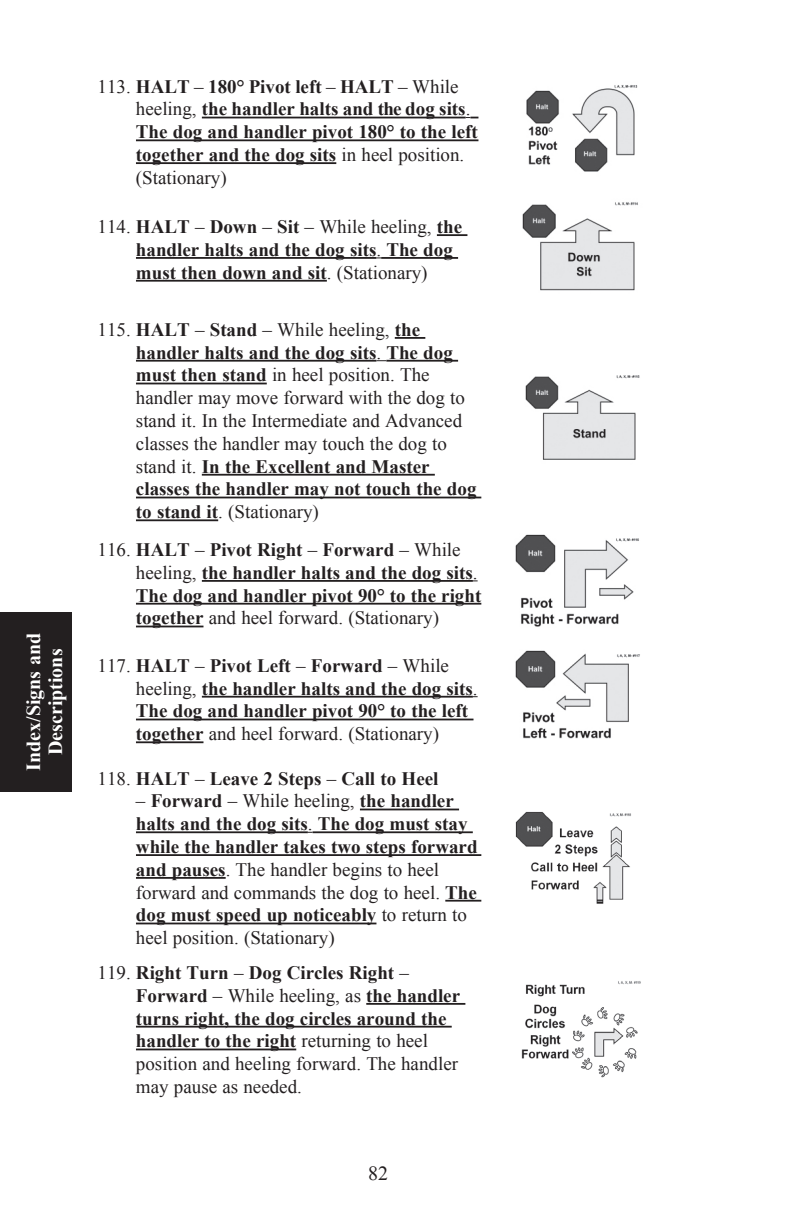
<style>
.page{position:relative;width:792px;height:1224px;background:#fff}
.page>*{position:absolute;margin:0;border:0;box-sizing:border-box;transform-origin:0 0}
.t1{font:700 20px/22px "Times New Roman";color:#fff;text-align:center}
.t2{font:20px "Times New Roman";color:#231f20}
.t3{font:700 19px/22.8px "Times New Roman";color:#231f20}
.t4{font:19px/22.8px "Times New Roman";color:#231f20}
.s1{font-weight:400}
.s2{font-weight:700}
</style>
<div class="page">
<hr style="left:202px;top:117px;width:264px;height:1px;background:#231f20">
<svg style="left:466px;top:117px;width:12px;height:1px"></svg>
<hr style="left:136px;top:139px;width:342px;height:2px;background:#231f20">
<hr style="left:136px;top:162px;width:200px;height:2px;background:#231f20">
<img style="left:526px;top:85px;width:112px;height:87px">
<hr style="left:437px;top:234px;width:30px;height:2px;background:#231f20">
<hr style="left:136px;top:257px;width:240px;height:2px;background:#231f20">
<hr style="left:381px;top:257px;width:77px;height:2px;background:#231f20">
<hr style="left:136px;top:280px;width:191px;height:2px;background:#231f20">
<img style="left:522px;top:202px;width:116px;height:89px">
<hr style="left:395px;top:337px;width:30px;height:2px;background:#231f20">
<hr style="left:136px;top:360px;width:240px;height:2px;background:#231f20">
<hr style="left:386px;top:360px;width:72px;height:2px;background:#231f20">
<hr style="left:136px;top:383px;width:131px;height:1px;background:#231f20">
<hr style="left:202px;top:474px;width:233px;height:2px;background:#231f20">
<hr style="left:136px;top:497px;width:345px;height:1px;background:#231f20">
<hr style="left:136px;top:519px;width:82px;height:2px;background:#231f20">
<img style="left:525px;top:375px;width:115px;height:85px">
<hr style="left:202px;top:580px;width:271px;height:2px;background:#231f20">
<hr style="left:136px;top:603px;width:345px;height:2px;background:#231f20">
<hr style="left:136px;top:626px;width:67px;height:1px;background:#231f20">
<img style="left:515px;top:534px;width:124px;height:93px">
<hr style="left:202px;top:696px;width:271px;height:2px;background:#231f20">
<hr style="left:136px;top:719px;width:338px;height:1px;background:#231f20">
<hr style="left:136px;top:741px;width:67px;height:2px;background:#231f20">
<img style="left:515px;top:650px;width:125px;height:89px">
<hr style="left:360px;top:809px;width:99px;height:1px;background:#231f20">
<hr style="left:136px;top:831px;width:172px;height:2px;background:#231f20">
<hr style="left:313px;top:831px;width:160px;height:2px;background:#231f20">
<hr style="left:136px;top:854px;width:345px;height:2px;background:#231f20">
<hr style="left:136px;top:877px;width:90px;height:2px;background:#231f20">
<hr style="left:445px;top:900px;width:36px;height:2px;background:#231f20">
<hr style="left:136px;top:923px;width:240px;height:1px;background:#231f20">
<img style="left:515px;top:811px;width:116px;height:93px">
<hr style="left:366px;top:1003px;width:99px;height:2px;background:#231f20">
<hr style="left:136px;top:1026px;width:316px;height:2px;background:#231f20">
<hr style="left:136px;top:1049px;width:160px;height:1px;background:#231f20">
<img style="left:521px;top:981px;width:120px;height:97px">
<div style="left:0;top:612px;width:72px;height:180px;background:#231f20"></div>
<p class="t1" style="left:22px;top:771px;width:139px;rotate:-90deg">Index/Signs and<br>Descriptions</p>
<p class="t3" style="left:136px;top:74px;width:343px;text-indent:-38px"><span class="s1">113.</span> HALT <span class="s1">–</span> 180° Pivot left <span class="s1">–</span> HALT <span class="s1">– While heeling,</span> the handler halts and the dog sits<span class="s1">.<br></span>The dog and handler pivot 180° to the left together and the dog sits <span class="s1">in heel position. (Stationary)</span></p>
<p class="t3" style="left:136px;top:215px;width:328px;text-indent:-38px"><span class="s1">114.</span> HALT <span class="s1">–</span> Down <span class="s1">–</span> Sit <span class="s1">– While heeling,</span> the handler halts and the dog sits<span class="s1">.</span> The dog must then down and sit<span class="s1">. (Stationary)</span></p>
<p class="t4" style="left:136px;top:318px;width:342px;text-indent:-38px">115. <span class="s2">HALT</span> – <span class="s2">Stand</span> – While heeling, <span class="s2">the handler halts and the dog sits</span>. <span class="s2">The dog must then stand</span> in heel position. The handler may move forward with the dog to stand it. In the Intermediate and Advanced classes the handler may touch the dog to stand it. <span class="s2">In the Excellent and Master classes the handler may not touch the dog to stand it</span>. (Stationary)</p>
<p class="t3" style="left:136px;top:538px;width:347px;text-indent:-38px"><span class="s1">116.</span> HALT <span class="s1">–</span> Pivot Right <span class="s1">–</span> Forward <span class="s1">– While heeling,</span> the handler halts and the dog sits<span class="s1">.<br></span>The dog and handler pivot 90° to the right together <span class="s1">and heel forward. (Stationary)</span></p>
<p class="t3" style="left:136px;top:654px;width:343px;text-indent:-38px"><span class="s1">117.</span> HALT <span class="s1">–</span> Pivot Left <span class="s1">–</span> Forward <span class="s1">– While heeling,</span> the handler halts and the dog sits<span class="s1">.<br></span>The dog and handler pivot 90° to the left together <span class="s1">and heel forward. (Stationary)</span></p>
<p class="t3" style="left:98px;top:766px;width:342px"><span class="s1">118.</span> HALT <span class="s1">–</span> Leave 2 Steps <span class="s1">–</span> Call to Heel</p>
<p class="t3" style="left:136px;top:789px;width:343px"><span class="s1">–</span> Forward <span class="s1">– While heeling,</span> the handler halts and the dog sits<span class="s1">.</span> The dog must stay while the handler takes two steps forward and pauses<span class="s1">. The handler begins to heel forward and commands the dog to heel.</span> The dog must speed up noticeably <span class="s1">to return to heel position. (Stationary)</span></p>
<p class="t3" style="left:136px;top:961px;width:326px;text-indent:-38px"><span class="s1">119.</span> Right Turn <span class="s1">–</span> Dog Circles Right <span class="s1">– </span>Forward <span class="s1">– While heeling, as</span> the handler turns right, the dog circles around the handler to the right <span class="s1">returning to heel position and heeling forward. The handler may pause as needed.</span></p>
<p class="t2" style="left:368px;top:1160px;width:21px">82</p>
</div>
